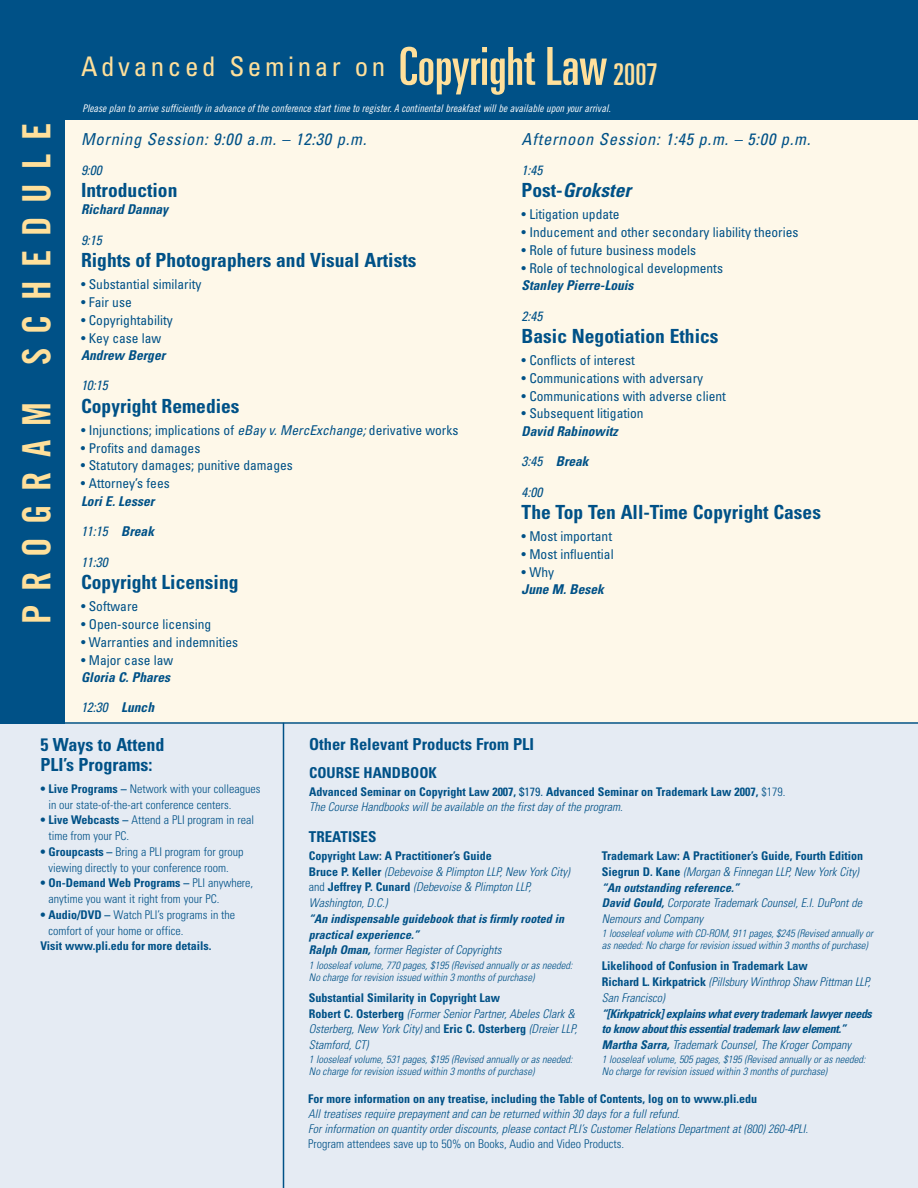
<style>
.page{position:relative;width:918px;height:1188px;background:#fff}
.page>*{position:absolute;margin:0;border:0;box-sizing:border-box;transform-origin:0 0}
.t1{font:39px "Trade Gothic Bold Cond Twenty";letter-spacing:.355em;color:#ffe09b}
.t2{font:condensed 27px "Univers";letter-spacing:.135em;color:#ffe09b}
.t3{font:700 condensed 19.5px "Univers";color:#005187}
.t4{font:italic 700 condensed 19.5px "Univers";color:#005187}
.t5{font:700 condensed 18px/20.2px "Univers";color:#005187}
.t6{font:italic condensed 16.5px "Univers";letter-spacing:.045em;color:#005187}
.t7{font:700 condensed 16.5px "Univers";color:#005187}
.t8{font:700 condensed 15px "Univers";color:#005187}
.t9{font:condensed 13.5px "Univers";color:#005187}
.t10{font:italic 700 condensed 13.5px "Univers";color:#005187}
.t11{font:italic condensed 13.5px "Univers";color:#005187}
.t12{font:italic 300 condensed 12px/15.8px "Univers";color:#005187}
.t13{font:300 condensed 12px/15.8px "Univers";color:#005187}
.t14{font:700 condensed 12px/15.8px "Univers";color:#005187}
.t15{font:italic 700 condensed 12px/15.8px "Univers";letter-spacing:-.03em;color:#005187}
.t16{font:italic 700 condensed 12px/15.8px "Univers";color:#005187}
.t17{font:italic 300 condensed 10.5px/12px "Univers";color:#005187}
.t18{font:10.5px "Trade Gothic Cond Eighteen Obl";color:#fff}
.s1{font-stretch:ultra-condensed;font-size:52.5px}
.s2{font-stretch:ultra-condensed;font-size:30px}
.s3{font-style:italic}
.s4{font-weight:700}
.s5{font-style:normal}
.s6{font-weight:400}
.s7{font-weight:300}
.s8{font-weight:300;font-style:italic}
.s9{font-weight:700;font-style:normal}
</style>
<div class="page">
<div style="left:0;top:73px;width:918px;height:965px;background:#fef8e9"></div>
<div style="left:0;top:0;width:918px;height:120px;background:#005187"></div>
<div style="left:0;top:82px;width:64px;height:656px;background:#005187"></div>
<div style="left:0;top:724px;width:918px;height:464px;background:#e5ebf3"></div>
<hr style="left:0;top:722px;width:918px;height:2px;background:#005187">
<hr style="left:283px;top:723px;width:1px;height:465px;background:#005187">
<h2 class="t2" style="left:81px;top:57px;width:578px">Advanced Seminar on <span class="s1">Copyright Law</span><span class="s2">2007</span></h2>
<h1 class="t1" style="left:22px;top:624px;width:502px;rotate:-90deg">PROGRAM SCHEDULE</h1>
<p class="t18" style="left:82px;top:104px;width:530px">Please plan to arrive sufficiently in advance of the conference start time to register. A continental breakfast will be available upon your arrival.</p>
<h3 class="t6" style="left:81px;top:133px;width:287px">Morning Session: 9:00 a.m. – 12:30 p.m.</h3>
<p class="t11" style="left:81px;top:165px;width:22px">9:00</p>
<h3 class="t3" style="left:81px;top:183px;width:98px">Introduction</h3>
<p class="t10" style="left:81px;top:205px;width:89px">Richard Dannay</p>
<p class="t11" style="left:81px;top:235px;width:22px">9:15</p>
<h3 class="t3" style="left:81px;top:253px;width:337px">Rights of Photographers and Visual Artists</h3>
<p class="t9" style="left:81px;top:279px;width:122px">• Substantial similarity</p>
<p class="t9" style="left:81px;top:297px;width:52px">• Fair use</p>
<p class="t9" style="left:81px;top:315px;width:93px">• Copyrightability</p>
<p class="t9" style="left:81px;top:333px;width:82px">• Key case law</p>
<p class="t10" style="left:81px;top:350px;width:86px">Andrew Berger</p>
<p class="t11" style="left:81px;top:381px;width:28px">10:15</p>
<h3 class="t3" style="left:81px;top:399px;width:160px">Copyright Remedies</h3>
<p class="t9" style="left:81px;top:425px;width:379px">• Injunctions; implications of <span class="s3">eBay v. MercExchange;</span> derivative works</p>
<p class="t9" style="left:81px;top:443px;width:121px">• Profits and damages</p>
<p class="t9" style="left:81px;top:461px;width:213px">• Statutory damages; punitive damages</p>
<p class="t9" style="left:81px;top:479px;width:90px">• Attorney’s fees</p>
<p class="t10" style="left:81px;top:496px;width:75px">Lori E. Lesser</p>
<p class="t11" style="left:81px;top:527px;width:75px">11:15 <span class="s4">Break</span></p>
<p class="t11" style="left:81px;top:557px;width:28px">11:30</p>
<h3 class="t3" style="left:81px;top:575px;width:159px">Copyright Licensing</h3>
<p class="t9" style="left:81px;top:601px;width:59px">• Software</p>
<p class="t9" style="left:81px;top:619px;width:132px">• Open-source licensing</p>
<p class="t9" style="left:81px;top:637px;width:159px">• Warranties and indemnities</p>
<p class="t9" style="left:81px;top:655px;width:94px">• Major case law</p>
<p class="t10" style="left:81px;top:672px;width:91px">Gloria C. Phares</p>
<p class="t11" style="left:81px;top:703px;width:75px">12:30 <span class="s4">Lunch</span></p>
<h3 class="t6" style="left:522px;top:133px;width:290px">Afternoon Session: 1:45 p.m. – 5:00 p.m.</h3>
<p class="t11" style="left:522px;top:165px;width:22px">1:45</p>
<h3 class="t4" style="left:522px;top:183px;width:111px"><span class="s5">Post-</span>Grokster</h3>
<p class="t9" style="left:522px;top:209px;width:100px">• Litigation update</p>
<p class="t9" style="left:522px;top:227px;width:278px">• Inducement and other secondary liability theories</p>
<p class="t9" style="left:522px;top:245px;width:176px">• Role of future business models</p>
<p class="t9" style="left:522px;top:263px;width:203px">• Role of technological developments</p>
<p class="t10" style="left:522px;top:281px;width:114px">Stanley Pierre-Louis</p>
<p class="t11" style="left:522px;top:311px;width:22px">2:45</p>
<h3 class="t3" style="left:522px;top:329px;width:198px">Basic Negotiation Ethics</h3>
<p class="t9" style="left:522px;top:355px;width:115px">• Conflicts of interest</p>
<p class="t9" style="left:522px;top:373px;width:183px">• Communications with adversary</p>
<p class="t9" style="left:522px;top:391px;width:206px">• Communications with adverse client</p>
<p class="t9" style="left:522px;top:409px;width:124px">• Subsequent litigation</p>
<p class="t10" style="left:522px;top:426px;width:98px">David Rabinowitz</p>
<p class="t10" style="left:522px;top:457px;width:69px"><span class="s6">3:45</span> Break</p>
<p class="t11" style="left:522px;top:487px;width:22px">4:00</p>
<h3 class="t3" style="left:522px;top:505px;width:301px">The Top Ten All-Time Copyright Cases</h3>
<p class="t9" style="left:522px;top:531px;width:92px">• Most important</p>
<p class="t9" style="left:522px;top:549px;width:94px">• Most influential</p>
<p class="t9" style="left:522px;top:567px;width:34px">• Why</p>
<p class="t10" style="left:522px;top:585px;width:84px">June M. Besek</p>
<h3 class="t5" style="left:40px;top:736px;width:125px">5 Ways to Attend<br>PLI’s Programs:</h3>
<p class="t13" style="left:48px;top:782px;width:214px;text-indent:-8px"><span class="s4">• Live Programs –</span> Network with your colleagues in our state-of-the-art conference centers.</p>
<p class="t13" style="left:48px;top:813px;width:207px;text-indent:-8px"><span class="s4">• Live Webcasts –</span> Attend a PLI program in real time from your PC.</p>
<p class="t13" style="left:40px;top:845px;width:204px;text-align:center"><span class="s4">• Groupcasts –</span> Bring a PLI program for group viewing directly to your conference room.</p>
<p class="t13" style="left:48px;top:876px;width:206px;text-indent:-8px"><span class="s4">• On-Demand Web Programs –</span> PLI anywhere, anytime you want it right from your PC.</p>
<p class="t13" style="left:48px;top:908px;width:188px;text-indent:-8px"><span class="s4">• Audio/DVD –</span> Watch PLI’s programs in the comfort of your home or office.</p>
<p class="t14" style="left:40px;top:939px;width:173px">Visit www.pli.edu for more details.</p>
<h3 class="t7" style="left:309px;top:738px;width:227px">Other Relevant Products From PLI</h3>
<p class="t8" style="left:309px;top:767px;width:129px">COURSE HANDBOOK</p>
<p class="t14" style="left:309px;top:785px;width:478px">Advanced Seminar on Copyright Law 2007, <span class="s6">$179.</span> Advanced Seminar on Trademark Law 2007, <span class="s7">$179.<br></span><span class="s8">The Course Handbooks will be available on the first day of the program.</span></p>
<p class="t8" style="left:309px;top:831px;width:69px">TREATISES</p>
<p class="t12" style="left:309px;top:849px;width:262px"><span class="s9">Copyright Law: A Practitioner’s Guide<br>Bruce P. Keller</span> (Debevoise &amp; Plimpton LLP, New York City) <span class="s5">and</span> <span class="s9">Jeffrey P. Cunard</span> (Debevoise &amp; Plimpton LLP, Washington, D.C.)</p>
<p class="t16" style="left:309px;top:912px;width:257px">“An indispensable guidebook that is firmly rooted in practical experience.”<br>Ralph Oman, <span class="s7">former Register of Copyrights</span></p>
<p class="t17" style="left:309px;top:960px;width:265px">1 looseleaf volume, 770 pages, $195 (Revised annually or as needed:<br>No charge for revision issued within 3 months of purchase)</p>
<p class="t12" style="left:309px;top:991px;width:270px"><span class="s9">Substantial Similarity in Copyright Law<br>Robert C. Osterberg</span> (Former Senior Partner, Abeles Clark &amp; Osterberg, New York City) <span class="s5">and</span> <span class="s9">Eric C. Osterberg</span> (Dreier LLP, Stamford, CT)</p>
<p class="t17" style="left:309px;top:1054px;width:265px">1 looseleaf volume, 531 pages, $195 (Revised annually or as needed:<br>No charge for revision issued within 3 months of purchase)</p>
<p class="t12" style="left:602px;top:849px;width:263px"><span class="s9">Trademark Law: A Practitioner’s Guide, Fourth Edition Siegrun D. Kane</span> (Morgan &amp; Finnegan LLP, New York City) <span class="s4">“An outstanding reference.”<br>David Gould,</span> Corporate Trademark Counsel, E.I. DuPont de Nemours and Company</p>
<p class="t17" style="left:602px;top:929px;width:273px">1 looseleaf volume with CD-ROM, 911 pages, $245 (Revised annually or as needed: No charge for revision issued within 3 months of purchase)</p>
<p class="t14" style="left:602px;top:959px;width:270px">Likelihood of Confusion in Trademark Law<br>Richard L. Kirkpatrick <span class="s8">(Pillsbury Winthrop Shaw Pittman LLP,<br>San Francisco)</span></p>
<p class="t15" style="left:602px;top:1007px;width:272px">“[Kirkpatrick] explains what every trademark lawyer needs to know about this essential trademark law element.”<br>Martha Sarra, <span class="s7">Trademark Counsel, The Kroger Company</span></p>
<p class="t17" style="left:602px;top:1055px;width:265px">1 looseleaf volume, 505 pages, $195 (Revised annually or as needed:<br>No charge for revision issued within 3 months of purchase)</p>
<p class="t14" style="left:308px;top:1092px;width:450px">For more information on any treatise, including the Table of Contents, log on to www.pli.edu</p>
<p class="t12" style="left:308px;top:1108px;width:501px;line-height:15px">All treatises require prepayment and can be returned within 30 days for a full refund.<br>For information on quantity order discounts, please contact PLI’s Customer Relations Department at (800) 260-4PLI.</p>
<p class="t13" style="left:308px;top:1137px;width:317px">Program attendees save up to 50% on Books, Audio and Video Products.</p>
</div>
